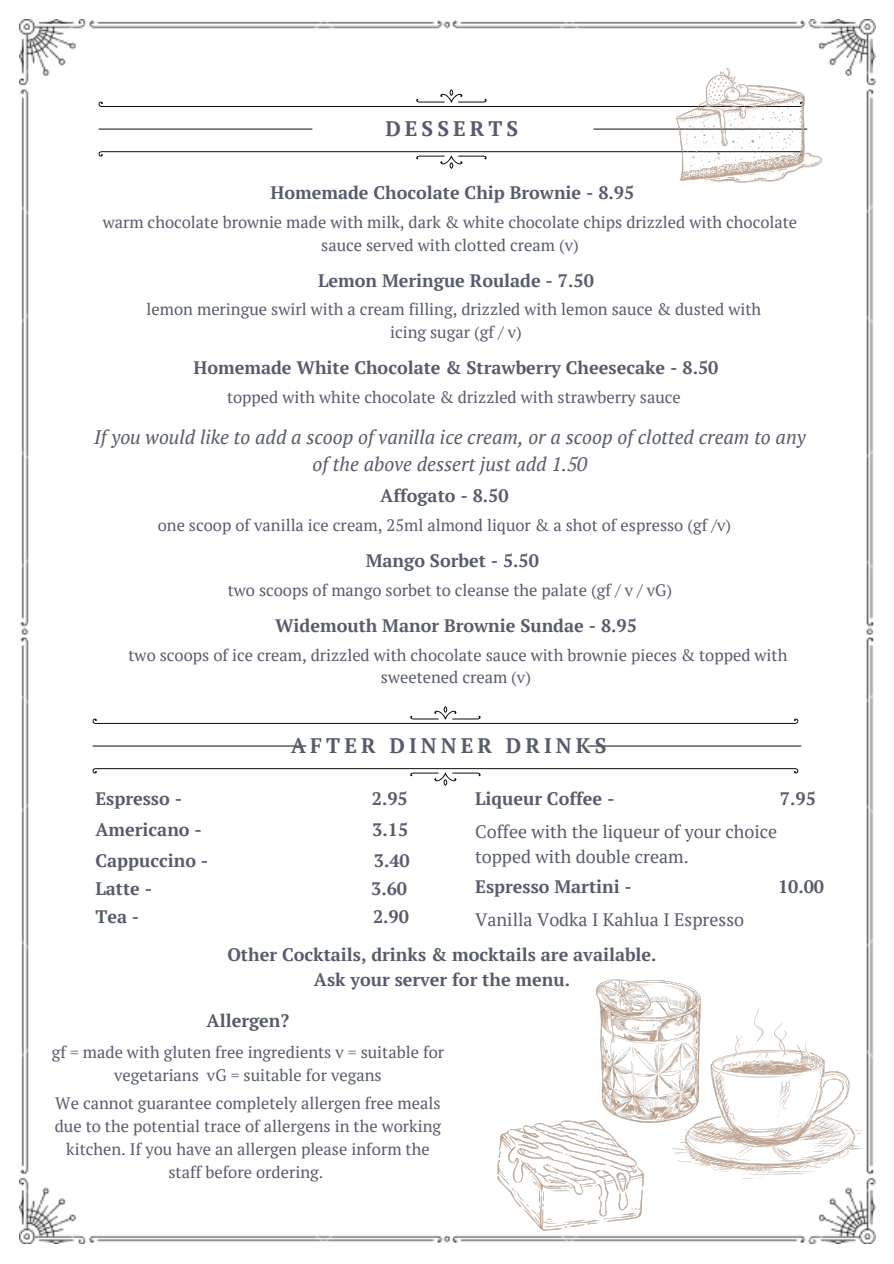
<style>
.page{position:relative;width:894px;height:1264px;background:#fff}
.page>*{position:absolute;margin:0;border:0;box-sizing:border-box;transform-origin:0 0}
.t1{font:700 21px "PT Serif";letter-spacing:.19em;color:#575c6d}
.t2{font:italic 19.5px/27px "PT Serif";color:#575c6d;text-align:center}
.t3{font:700 18px/24.8px "PT Serif";color:#575c6d;text-align:center}
.t4{font:18px "PT Serif";color:#575c6d}
.t5{font:16.5px/23px "PT Serif";color:#575c6d;text-align:center}
</style>
<div class="page">
<img style="left:19px;top:20px;width:855px;height:1223px">
<svg style="left:98px;top:151px;width:578px;height:18px"></svg>
<svg style="left:98px;top:89px;width:578px;height:18px"></svg>
<svg style="left:593px;top:129px;width:83px;height:1px"></svg>
<svg style="left:99px;top:129px;width:213px;height:1px"></svg>
<svg style="left:92px;top:768px;width:706px;height:17px"></svg>
<svg style="left:92px;top:706px;width:706px;height:18px"></svg>
<svg style="left:587px;top:745px;width:214px;height:1px"></svg>
<svg style="left:93px;top:745px;width:213px;height:1px"></svg>
<img style="left:676px;top:68px;width:145px;height:114px">
<img style="left:497px;top:1118px;width:146px;height:112px">
<img style="left:596px;top:979px;width:104px;height:143px">
<img style="left:671px;top:1008px;width:192px;height:170px">
<h3 class="t1" style="left:385px;top:114px;width:134px">DESSERTS</h3>
<h3 class="t3" style="left:270px;top:180px;width:365px">Homemade Chocolate Chip Brownie - 8.95</h3>
<p class="t5" style="left:103px;top:211px;width:695px;line-height:22.5px">warm chocolate brownie made with milk, dark &amp; white chocolate chips drizzled with chocolate sauce served with clotted cream (v)</p>
<p class="t3" style="left:318px;top:267px;width:277px">Lemon Meringue Roulade - 7.50</p>
<h1 class="t5" style="left:147px;top:298px;width:616px">lemon meringue swirl with a cream filling, drizzled with lemon sauce &amp; dusted with</h1>
<h3 class="t5" style="left:390px;top:320px;width:133px">icing sugar (gf / v)</h3>
<h3 class="t3" style="left:193px;top:355px;width:526px">Homemade White Chocolate &amp; Strawberry Cheesecake - 8.50</h3>
<h3 class="t5" style="left:227px;top:385px;width:455px">topped with white chocolate &amp; drizzled with strawberry sauce</h3>
<h3 class="t2" style="left:94px;top:423px;width:712px">If you would like to add a scoop of vanilla ice cream, or a scoop of clotted cream to any of the above dessert just add 1.50</h3>
<h3 class="t3" style="left:380px;top:483px;width:130px">Affogato - 8.50</h3>
<h3 class="t5" style="left:158px;top:513px;width:574px">one scoop of vanilla ice cream, 25ml almond liquor &amp; a shot of espresso (gf /v)</h3>
<p class="t3" style="left:366px;top:548px;width:175px">Mango Sorbet - 5.50</p>
<p class="t5" style="left:228px;top:578px;width:446px">two scoops of mango sorbet to cleanse the palate (gf / v / vG)</p>
<h3 class="t3" style="left:275px;top:612px;width:363px">Widemouth Manor Brownie Sundae - 8.95</h3>
<p class="t5" style="left:128px;top:643px;width:660px;line-height:22.5px">two scoops of ice cream, drizzled with chocolate sauce with brownie pieces &amp; topped with sweetened cream (v)</p>
<p class="t1" style="left:291px;top:731px;width:317px">AFTER DINNER DRINKS</p>
<p class="t3" style="left:95px;top:786px;width:88px">Espresso -</p>
<p class="t3" style="left:372px;top:786px;width:37px">2.95</p>
<h3 class="t3" style="left:475px;top:786px;width:141px">Liqueur Coffee -</h3>
<h3 class="t3" style="left:779px;top:786px;width:37px">7.95</h3>
<p class="t4" style="left:475px;top:819px;width:303px">Coffee with the liqueur of your choice</p>
<h2 class="t4" style="left:475px;top:844px;width:215px">topped with double cream.</h2>
<h3 class="t3" style="left:95px;top:816px;width:108px">Americano -</h3>
<h3 class="t3" style="left:372px;top:816px;width:37px">3.15</h3>
<h3 class="t3" style="left:95px;top:848px;width:114px">Cappuccino -</h3>
<h3 class="t3" style="left:374px;top:848px;width:37px">3.40</h3>
<p class="t3" style="left:95px;top:875px;width:58px">Latte -</p>
<p class="t3" style="left:371px;top:875px;width:37px">3.60</p>
<p class="t3" style="left:95px;top:903px;width:46px">Tea -</p>
<p class="t3" style="left:373px;top:903px;width:37px">2.90</p>
<p class="t3" style="left:475px;top:873px;width:158px">Espresso Martini -</p>
<p class="t3" style="left:777px;top:873px;width:48px">10.00</p>
<h3 class="t4" style="left:475px;top:907px;width:270px">Vanilla Vodka I Kahlua I Espresso</h3>
<p class="t3" style="left:227px;top:941px;width:430px">Other Cocktails, drinks &amp; mocktails are available.<br>Ask your server for the menu.</p>
<p class="t3" style="left:206px;top:1007px;width:84px">Allergen?</p>
<h3 class="t5" style="left:52px;top:1039px;width:394px">gf = made with gluten free ingredients v = suitable for vegetarians vG = suitable for vegans</h3>
<p class="t5" style="left:55px;top:1091px;width:388px">We cannot guarantee completely allergen free meals due to the potential trace of allergens in the working kitchen. If you have an allergen please inform the staff before ordering.</p>
</div>
